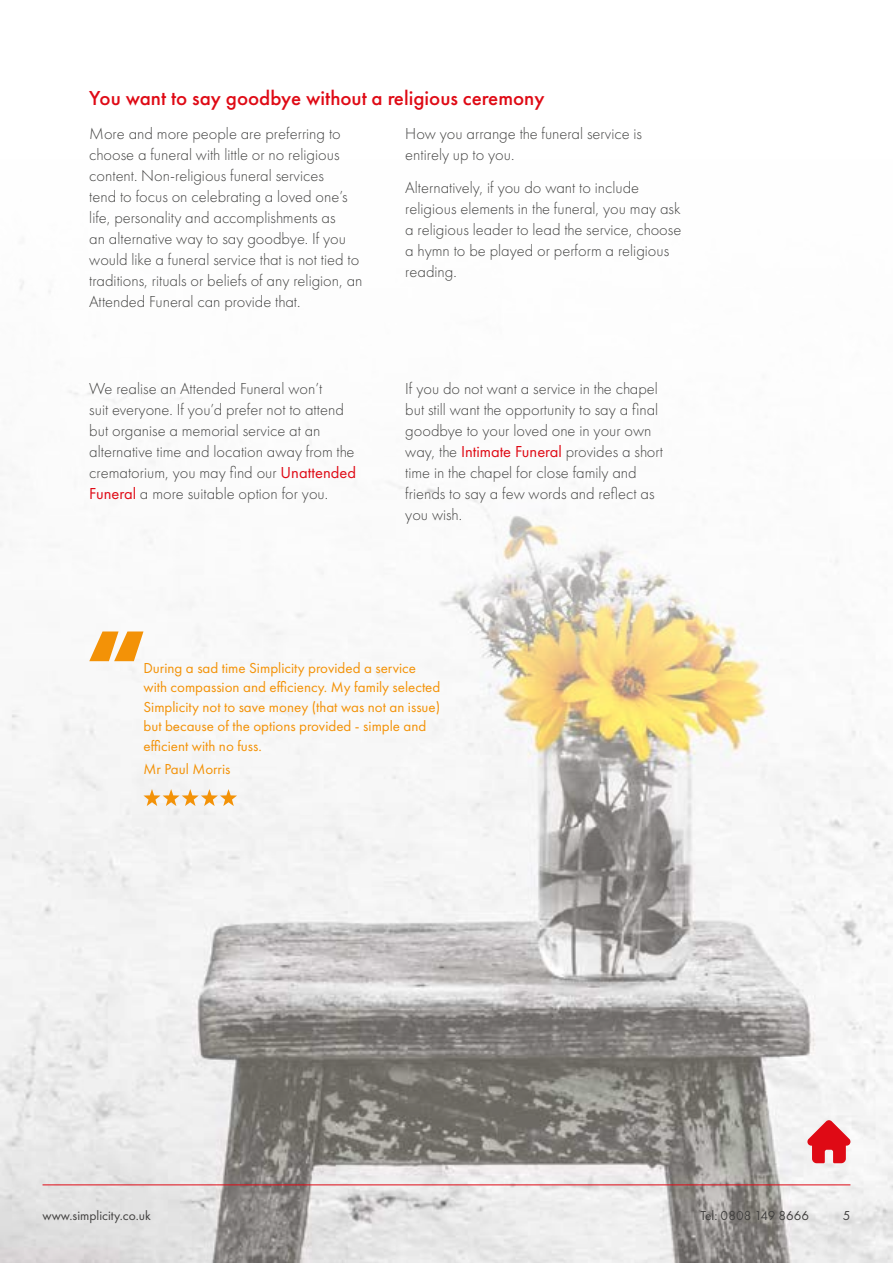
<style>
.page{position:relative;width:893px;height:1263px;background:#fff}
.page>*{position:absolute;margin:0;border:0;box-sizing:border-box;transform-origin:0 0}
.t1{font:500 21px "Futura PT";color:#df0a15}
.t2{font:300 16.5px/21px "Futura PT";color:#424241}
.t3{font:15px/19.5px "Futura PT";color:#f39207}
.t4{font:13.5px "Futura PT";color:#41403f}
.s1{font-weight:400;color:#df0a15}
</style>
<div class="page">
<img style="left:0;top:281px;width:893px;height:982px">
<svg style="left:143px;top:789px;width:94px;height:17px"></svg>
<svg style="left:89px;top:631px;width:54px;height:30px"></svg>
<svg style="left:807px;top:1120px;width:44px;height:43px"></svg>
<hr style="left:43px;top:1184px;width:807px;height:1px;background:#df0a15">
<p class="t1" style="left:89px;top:85px;width:457px">You want to say goodbye without a religious ceremony</p>
<p class="t2" style="left:89px;top:123px;width:275px">More and more people are preferring to choose a funeral with little or no religious content. Non-religious funeral services<br>tend to focus on celebrating a loved one’s life, personality and accomplishments as<br>an alternative way to say goodbye. If you would like a funeral service that is not tied to traditions, rituals or beliefs of any religion, an Attended Funeral can provide that.</p>
<p class="t2" style="left:405px;top:123px;width:238px">How you arrange the funeral service is entirely up to you.</p>
<p class="t2" style="left:405px;top:177px;width:278px">Alternatively, if you do want to include religious elements in the funeral, you may ask a religious leader to lead the service, choose a hymn to be played or perform a religious reading.</p>
<p class="t2" style="left:89px;top:378px;width:268px">We realise an Attended Funeral won’t<br>suit everyone. If you’d prefer not to attend but organise a memorial service at an alternative time and location away from the crematorium, you may find our <span class="s1">Unattended Funeral</span> a more suitable option for you.</p>
<p class="t2" style="left:405px;top:378px;width:254px">If you do not want a service in the chapel</p>
<p class="t2" style="left:405px;top:399px;width:254px">but still want the opportunity to say a final</p>
<p class="t2" style="left:405px;top:420px;width:248px">goodbye to your loved one in your own</p>
<p class="t2" style="left:405px;top:441px;width:259px">way, the <span class="s1">Intimate Funeral</span> provides a short</p>
<p class="t2" style="left:405px;top:462px;width:233px">time in the chapel for close family and</p>
<p class="t2" style="left:405px;top:483px;width:251px">friends to say a few words and reflect as</p>
<p class="t2" style="left:405px;top:504px;width:58px">you wish.</p>
<p class="t3" style="left:143px;top:658px;width:298px">During a sad time Simplicity provided a service with compassion and efficiency. My family selected Simplicity not to save money (that was not an issue) but because of the options provided - simple and efficient with no fuss.</p>
<p class="t3" style="left:143px;top:759px;width:88px">Mr Paul Morris</p>
<p class="t4" style="left:43px;top:1208px;width:110px">www.simplicity.co.uk</p>
<p class="t4" style="left:700px;top:1208px;width:110px">Tel: 0808 149 8666</p>
<p class="t4" style="left:843px;top:1208px;width:9px">5</p>
</div>
